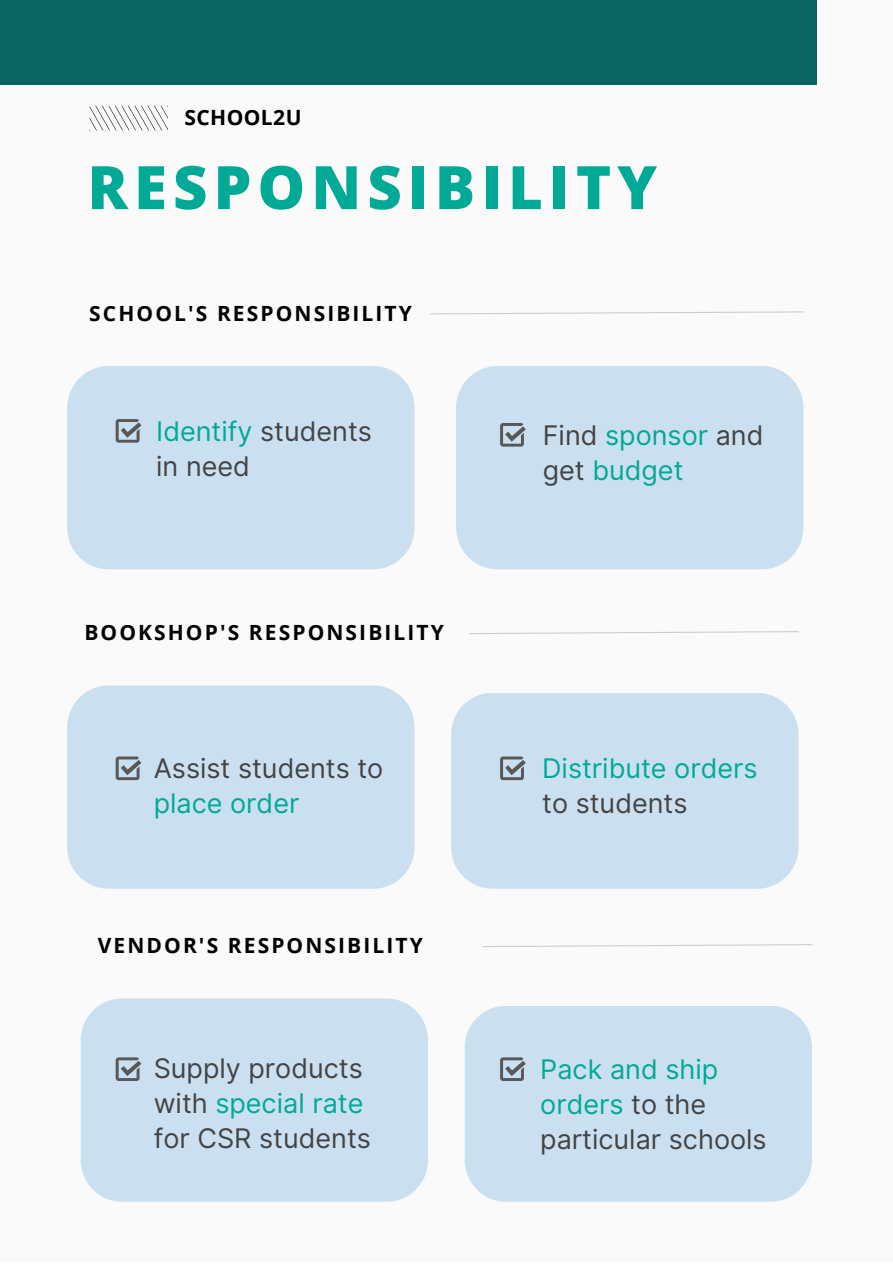
<style>
.page{position:relative;width:893px;height:1264px;background:#fff}
.page>*{position:absolute;margin:0;border:0;box-sizing:border-box;transform-origin:0 0}
.t1{font:800 60px "Open Sans";letter-spacing:.1em;color:#01a997}
.t2{font:27px/34.8px "Inter";color:#444}
.t3{font:27px/34.8px "Inter";color:#01a997}
.t4{font:700 21px "Open Sans";letter-spacing:.1em;color:#000}
.t5{font:700 21px "Open Sans";letter-spacing:.02em;color:#000}
.s1{color:#01a997}
.s2{color:#444}
</style>
<div class="page">
<div style="left:0;top:0;width:892px;height:1262px;background:#fafafa"></div>
<div style="left:0;top:0;width:816px;height:85px;background:#0b6663"></div>
<svg style="left:90px;top:106px;width:78px;height:24px"></svg>
<div style="left:67px;top:366px;width:347px;height:203px;background:#c8dff1;border-radius:42px"></div>
<div style="left:456px;top:366px;width:347px;height:203px;background:#c8dff1;border-radius:42px"></div>
<svg style="left:430px;top:311px;width:374px;height:4px"></svg>
<div style="left:67px;top:685px;width:347px;height:203px;background:#c8dff1;border-radius:42px"></div>
<div style="left:451px;top:692px;width:347px;height:196px;background:#c8dff1;border-radius:42px"></div>
<svg style="left:469px;top:631px;width:330px;height:3px"></svg>
<div style="left:81px;top:998px;width:347px;height:203px;background:#c8dff1;border-radius:42px"></div>
<div style="left:464px;top:1005px;width:348px;height:196px;background:#c8dff1;border-radius:42px"></div>
<svg style="left:483px;top:944px;width:330px;height:3px"></svg>
<svg style="left:116px;top:419px;width:25px;height:23px"></svg>
<svg style="left:500px;top:423px;width:26px;height:23px"></svg>
<svg style="left:116px;top:756px;width:25px;height:24px"></svg>
<svg style="left:500px;top:756px;width:26px;height:24px"></svg>
<svg style="left:116px;top:1057px;width:25px;height:23px"></svg>
<svg style="left:500px;top:1057px;width:26px;height:23px"></svg>
<p class="t5" style="left:184px;top:102px;width:119px">SCHOOL2U</p>
<h1 class="t1" style="left:87px;top:145px;width:571px">RESPONSIBILITY</h1>
<p class="t4" style="left:89px;top:298px;width:324px">SCHOOL'S RESPONSIBILITY</p>
<p class="t2" style="left:156px;top:413px;width:217px"><span class="s1">Identify</span> students in need</p>
<p class="t3" style="left:542px;top:417px;width:222px"><span class="s2">Find</span> sponsor <span class="s2">and get</span> budget</p>
<p class="t4" style="left:84px;top:618px;width:361px">BOOKSHOP'S RESPONSIBILITY</p>
<p class="t2" style="left:154px;top:751px;width:231px">Assist students to</p>
<p class="t3" style="left:154px;top:785px;width:147px">place order</p>
<p class="t4" style="left:98px;top:930px;width:326px">VENDOR'S RESPONSIBILITY</p>
<p class="t3" style="left:542px;top:751px;width:217px">Distribute orders</p>
<p class="t2" style="left:542px;top:785px;width:147px">to students</p>
<p class="t2" style="left:154px;top:1050px;width:219px">Supply products with <span class="s1">special rate </span>for CSR students</p>
<p class="t2" style="left:540px;top:1051px;width:228px"><span class="s1">Pack and ship orders</span> to the particular schools</p>
</div>
